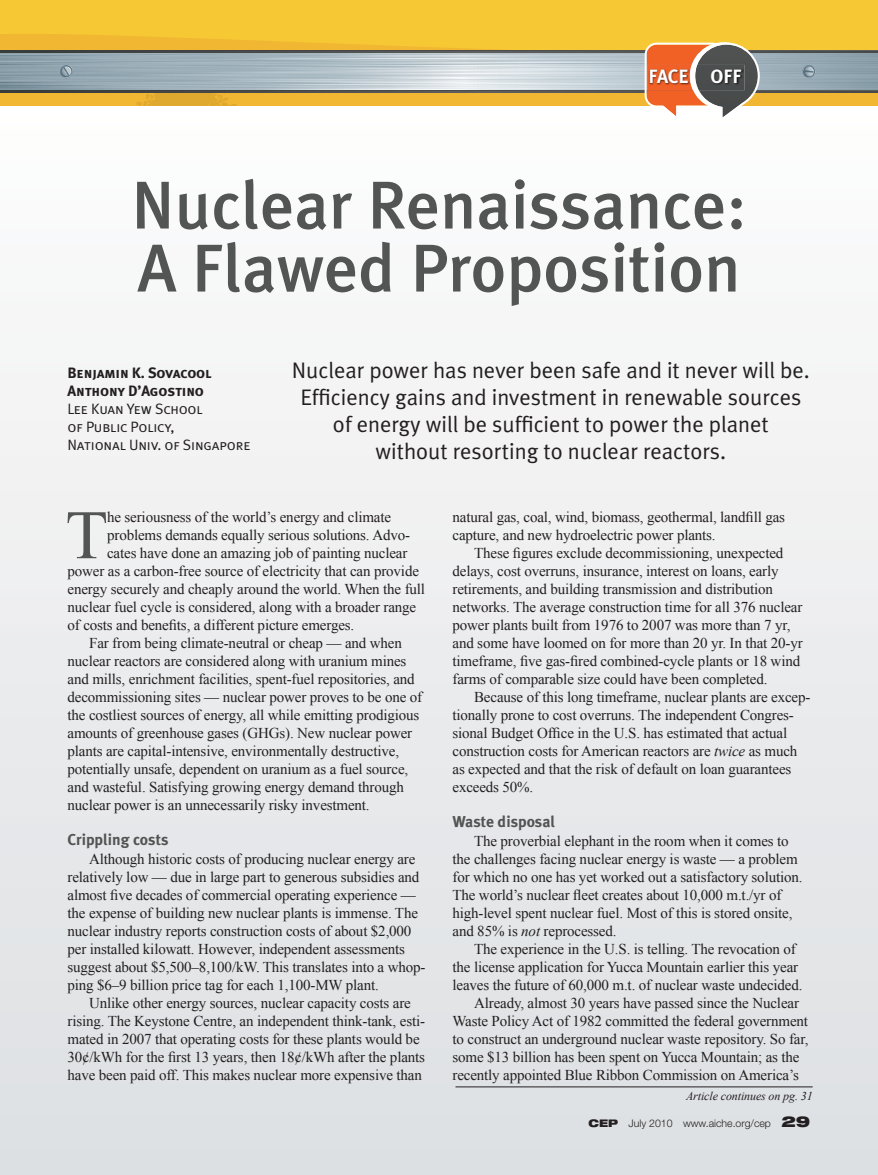
<style>
.page{position:relative;width:878px;height:1175px;background:#fff}
.page>*{position:absolute;margin:0;border:0;box-sizing:border-box;transform-origin:0 0}
.t1{font:69.3px "Times New Roman";color:#525553}
.t2{font:500 67.5px/63px "Meta Plus";color:#525553}
.t3{font:22.5px/27px "Meta Plus Normal";color:#231f20;text-align:center}
.t4{font:19.2px "Meta Plus Bold Caps";color:#fff}
.t5{font:700 15.75px "Meta Plus";color:#525553}
.t6{font:15px/18px "Times New Roman";letter-spacing:-.01em;color:#231f20}
.t7{font:15px/18px "Meta Plus Normal Caps";letter-spacing:-.01em;color:#231f20}
.t8{font:15px/18px "Meta Plus Bold Caps";letter-spacing:-.01em;color:#231f20}
.t9{font:italic 12px "Times New Roman";letter-spacing:-.01em;color:#231f20}
.t10{font:300 10.5px "Helvetica Neue";color:#231f20}
.s1{font-style:italic}
.s2{font-weight:900;font-stretch:expanded}
.s3{font-weight:900;font-stretch:expanded;font-size:15px}
</style>
<div class="page">
<div style="left:0;top:95px;width:878px;height:1079px;background:linear-gradient(to bottom,#fdfdfd,#dcdfe1)"></div>
<svg style="left:0;top:0;width:878px;height:122px;background:#d8c078"></svg>
<img style="left:647px;top:65px;width:42px;height:25px">
<img style="left:689px;top:65px;width:55px;height:25px">
<img style="left:693px;top:65px;width:5px;height:25px">
<hr style="left:455px;top:1086px;width:357px;height:1px;background:#231f20">
<p class="t4" style="left:648px;top:65px;width:95px">FACE OFF</p>
<h2 class="t2" style="left:131px;top:173px;width:617px">Nuclear Renaissance:<br>A Flawed Proposition</h2>
<p class="t8" style="left:68px;top:364px;width:146px">Benjamin K. Sovacool<br>Anthony D’Agostino</p>
<p class="t7" style="left:68px;top:400px;width:185px">Lee Kuan Yew School<br>of Public Policy,<br>National Univ. of Singapore</p>
<h3 class="t3" style="left:292px;top:356px;width:519px">Nuclear power has never been safe and it never will be.<br>Efficiency gains and investment in renewable sources of energy will be sufficient to power the planet<br>without resorting to nuclear reactors.</h3>
<h1 class="t1" style="left:65px;top:488px;width:44px">T</h1>
<p class="t6" style="left:107px;top:508px;width:285px">he seriousness of the world’s energy and climate</p>
<p class="t6" style="left:107px;top:526px;width:304px">problems demands equally serious solutions. Advo-</p>
<p class="t6" style="left:107px;top:544px;width:302px">cates have done an amazing job of painting nuclear</p>
<p class="t6" style="left:67px;top:562px;width:353px">power as a carbon-free source of electricity that can provide</p>
<p class="t6" style="left:67px;top:580px;width:359px">energy securely and cheaply around the world. When the full</p>
<p class="t6" style="left:67px;top:598px;width:350px">nuclear fuel cycle is considered, along with a broader range</p>
<p class="t6" style="left:67px;top:616px;width:288px">of costs and benefits, a different picture emerges.</p>
<p class="t6" style="left:89px;top:634px;width:314px">Far from being climate-neutral or cheap — and when</p>
<p class="t6" style="left:67px;top:652px;width:340px">nuclear reactors are considered along with uranium mines</p>
<p class="t6" style="left:67px;top:670px;width:349px">and mills, enrichment facilities, spent-fuel repositories, and</p>
<p class="t6" style="left:67px;top:688px;width:356px">decommissioning sites — nuclear power proves to be one of</p>
<p class="t6" style="left:67px;top:706px;width:353px">the costliest sources of energy, all while emitting prodigious</p>
<p class="t6" style="left:67px;top:724px;width:346px">amounts of greenhouse gases (GHGs). New nuclear power</p>
<p class="t6" style="left:67px;top:742px;width:333px">plants are capital-intensive, environmentally destructive,</p>
<p class="t6" style="left:67px;top:760px;width:342px">potentially unsafe, dependent on uranium as a fuel source,</p>
<p class="t6" style="left:67px;top:778px;width:338px">and wasteful. Satisfying growing energy demand through</p>
<p class="t6" style="left:67px;top:796px;width:304px">nuclear power is an unnecessarily risky investment.</p>
<p class="t5" style="left:68px;top:830px;width:102px">Crippling costs</p>
<p class="t6" style="left:68px;top:850px;width:359px;text-indent:22px">Although historic costs of producing nuclear energy are relatively low — due in large part to generous subsidies and almost five decades of commercial operating experience — the expense of building new nuclear plants is immense. The nuclear industry reports construction costs of about $2,000 per installed kilowatt. However, independent assessments suggest about $5,500–8,100/kW. This translates into a whop&shy;ping $6–9 billion price tag for each 1,100-MW plant.</p>
<p class="t6" style="left:68px;top:994px;width:359px;text-align:center">Unlike other energy sources, nuclear capacity costs are rising. The Keystone Centre, an independent think-tank, esti&shy;mated in 2007 that operating costs for these plants would be 30¢/kWh for the first 13 years, then 18¢/kWh after the plants have been paid off. This makes nuclear more expensive than</p>
<p class="t6" style="left:452px;top:508px;width:334px">natural gas, coal, wind, biomass, geothermal, landfill gas capture, and new hydroelectric power plants.</p>
<p class="t6" style="left:452px;top:544px;width:352px;text-indent:22px">These figures exclude decommissioning, unexpected delays, cost overruns, insurance, interest on loans, early retirements, and building transmission and distribution networks. The average construction time for all 376 nuclear power plants built from 1976 to 2007 was more than 7 yr, and some have loomed on for more than 20 yr. In that 20-yr timeframe, five gas-fired combined-cycle plants or 18 wind farms of comparable size could have been completed.</p>
<p class="t6" style="left:452px;top:688px;width:359px;text-indent:22px">Because of this long timeframe, nuclear plants are excep&shy;tionally prone to cost overruns. The independent Congres&shy;sional Budget Office in the U.S. has estimated that actual construction costs for American reactors are <span class="s1">twice</span> as much as expected and that the risk of default on loan guarantees exceeds 50%.</p>
<p class="t5" style="left:452px;top:812px;width:104px">Waste disposal</p>
<p class="t6" style="left:452px;top:832px;width:351px;text-indent:22px">The proverbial elephant in the room when it comes to the challenges facing nuclear energy is waste — a problem for which no one has yet worked out a satisfactory solution.<br>The world’s nuclear fleet creates about 10,000 m.t./yr of high-level spent nuclear fuel. Most of this is stored onsite, and 85% is <span class="s1">not</span> reprocessed.</p>
<p class="t6" style="left:474px;top:940px;width:323px">The experience in the U.S. is telling. The revocation of</p>
<p class="t6" style="left:452px;top:958px;width:347px">the license application for Yucca Mountain earlier this year</p>
<p class="t6" style="left:452px;top:976px;width:351px">leaves the future of 60,000 m.t. of nuclear waste undecided.</p>
<p class="t6" style="left:474px;top:994px;width:326px">Already, almost 30 years have passed since the Nuclear</p>
<p class="t6" style="left:452px;top:1012px;width:357px">Waste Policy Act of 1982 committed the federal government</p>
<p class="t6" style="left:452px;top:1030px;width:357px">to construct an underground nuclear waste repository. So far,</p>
<p class="t6" style="left:452px;top:1048px;width:348px">some $13 billion has been spent on Yucca Mountain; as the</p>
<p class="t6" style="left:452px;top:1066px;width:348px">recently appointed Blue Ribbon Commission on America’s</p>
<p class="t9" style="left:686px;top:1087px;width:128px">Article continues on pg. 31</p>
<p class="t10" style="left:588px;top:1117px;width:223px"><span class="s2">CEP</span> July 2010 www.aiche.org/cep <span class="s3">29</span></p>
</div>
